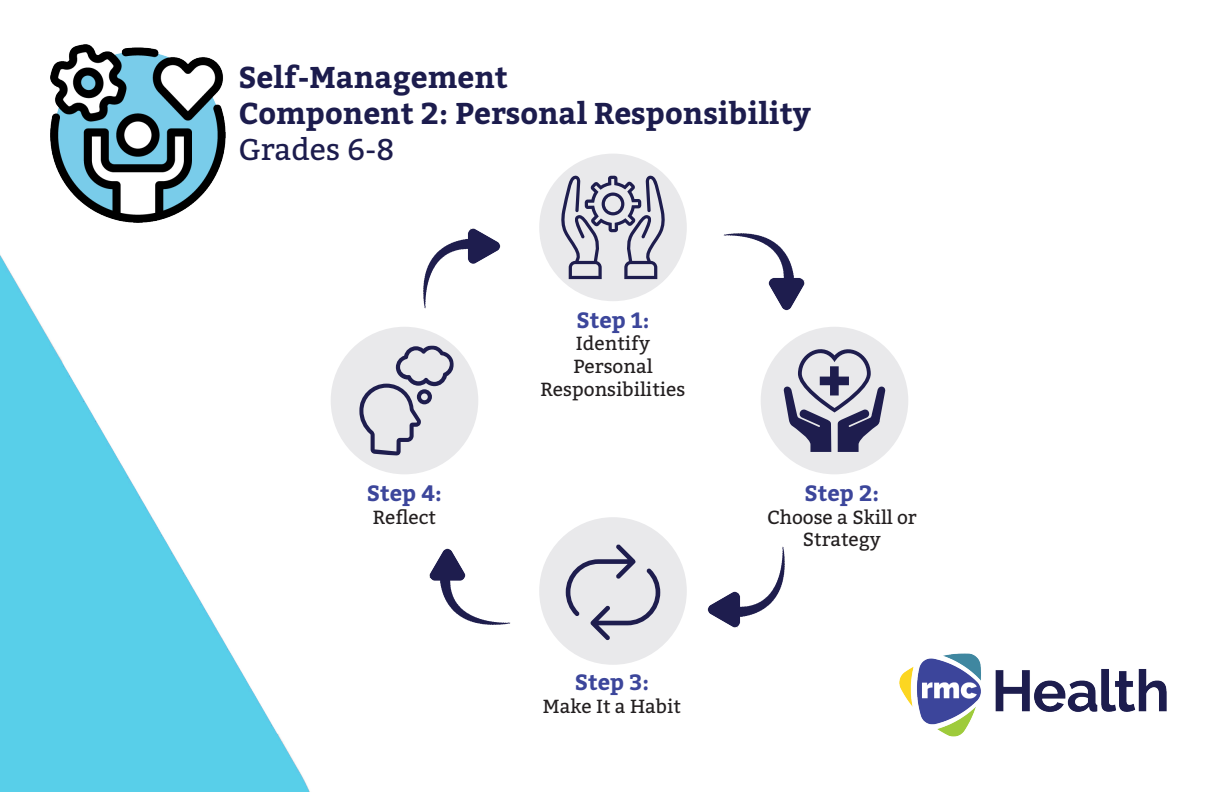
<style>
.page{position:relative;width:1224px;height:792px;background:#fff}
.page>*{position:absolute;margin:0;border:0;box-sizing:border-box;transform-origin:0 0}
.t1{font:700 30px "Bitter";color:#1c1c4d}
.t2{font:30px "Bitter";color:#1c1c4d}
.t3{font:700 22px "Bitter";color:#3c469b}
.t4{font:19px/22.8px "Bitter";color:#231f20;text-align:center}
</style>
<div class="page">
<img style="left:0;top:44px;width:370px;height:748px">
<img style="left:899px;top:653px;width:268px;height:84px">
<div style="left:539px;top:154px;width:148px;height:147px;background:#e9e9eb;border-radius:50%"></div>
<svg style="left:561px;top:176px;width:104px;height:103px"></svg>
<div style="left:539px;top:517px;width:148px;height:148px;background:#e9e9eb;border-radius:50%"></div>
<svg style="left:566px;top:545px;width:94px;height:95px"></svg>
<div style="left:331px;top:327px;width:147px;height:147px;background:#e9e9eb;border-radius:50%"></div>
<svg style="left:359px;top:345px;width:95px;height:111px"></svg>
<div style="left:761px;top:327px;width:147px;height:147px;background:#e9e9eb;border-radius:50%"></div>
<svg style="left:784px;top:349px;width:101px;height:103px"></svg>
<img style="left:723px;top:233px;width:81px;height:78px">
<img style="left:707px;top:546px;width:78px;height:81px">
<img style="left:430px;top:548px;width:81px;height:77px">
<img style="left:423px;top:228px;width:78px;height:81px">
<p class="t1" style="left:238px;top:54px;width:271px">Self-Management</p>
<p class="t1" style="left:238px;top:90px;width:574px">Component 2: Personal Responsibility</p>
<p class="t2" style="left:238px;top:128px;width:157px">Grades 6-8</p>
<p class="t3" style="left:367px;top:476px;width:77px">Step 4:</p>
<p class="t4" style="left:373px;top:505px;width:65px">Reflect</p>
<p class="t3" style="left:576px;top:303px;width:75px">Step 1:</p>
<p class="t4" style="left:576px;top:332px;width:76px">Identify</p>
<p class="t4" style="left:573px;top:354px;width:81px">Personal</p>
<p class="t4" style="left:541px;top:377px;width:146px">Responsibilities</p>
<p class="t3" style="left:575px;top:665px;width:76px">Step 3:</p>
<p class="t4" style="left:543px;top:694px;width:140px">Make It a Habit</p>
<p class="t3" style="left:805px;top:476px;width:76px">Step 2:</p>
<p class="t4" style="left:767px;top:505px;width:151px">Choose a Skill or<br>Strategy</p>
</div>
